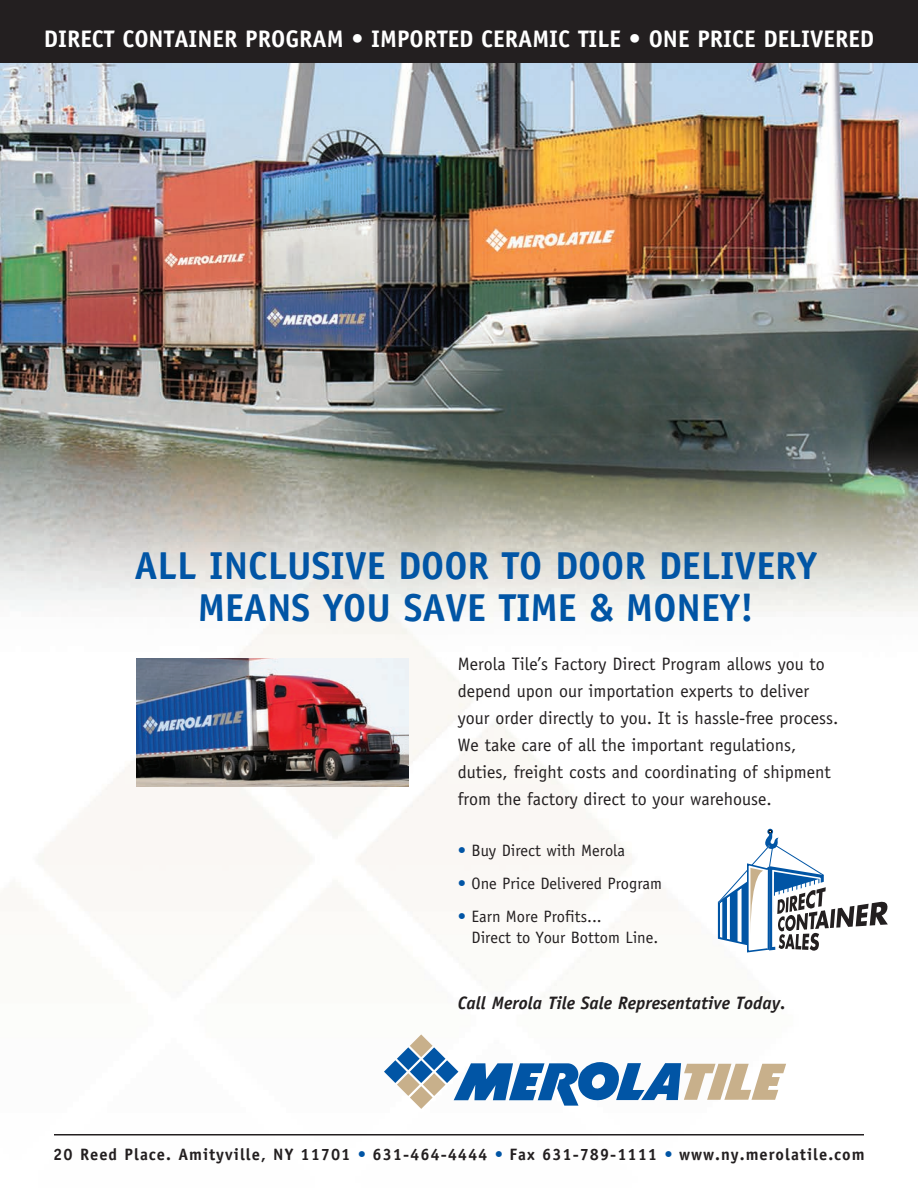
<style>
.page{position:relative;width:918px;height:1188px;background:#fff}
.page>*{position:absolute;margin:0;border:0;box-sizing:border-box;transform-origin:0 0}
.t1{font:700 39px/42px "Officina Sans";color:#0155a5;text-align:center}
.t2{font:700 24px "Officina Sans";color:#fff}
.t3{font:18px/27px "Officina Sans";color:#231f20}
.t4{font:italic 700 18px "Officina Sans";color:#231f20}
.t5{font:16.5px/21px "Officina Sans";color:#231f20}
.t6{font:700 16.5px "Officina Sans";letter-spacing:.06em;color:#231f20}
.s1{color:#0155a5}
</style>
<div class="page">
<img style="left:0;top:63px;width:918px;height:934px">
<div style="left:0;top:0;width:918px;height:63px;background:#231f20"></div>
<svg style="left:384px;top:1034px;width:402px;height:75px"></svg>
<svg style="left:718px;top:829px;width:170px;height:133px"></svg>
<hr style="left:54px;top:1134px;width:810px;height:2px;background:#231f20">
<img style="left:136px;top:659px;width:272px;height:128px">
<h2 class="t2" style="left:44px;top:24px;width:832px">DIRECT CONTAINER PROGRAM • IMPORTED CERAMIC TILE • ONE PRICE DELIVERED</h2>
<h1 class="t1" style="left:134px;top:545px;width:684px">ALL INCLUSIVE DOOR TO DOOR DELIVERY<br>MEANS YOU SAVE TIME &amp; MONEY!</h1>
<p class="t3" style="left:458px;top:651px;width:382px">Merola Tile’s Factory Direct Program allows you to depend upon our importation experts to deliver your order directly to you. It is hassle-free process.<br>We take care of all the important regulations, duties, freight costs and coordinating of shipment from the factory direct to your warehouse.</p>
<p class="t5" style="left:458px;top:840px;width:169px"><span class="s1">•</span> Buy Direct with Merola</p>
<p class="t5" style="left:458px;top:873px;width:206px"><span class="s1">•</span> One Price Delivered Program</p>
<p class="t5" style="left:472px;top:906px;width:188px;text-indent:-14px"><span class="s1">•</span> Earn More Profits...<br>Direct to Your Bottom Line.</p>
<p class="t4" style="left:458px;top:992px;width:330px">Call Merola Tile Sale Representative Today.</p>
<p class="t6" style="left:53px;top:1144px;width:813px">20 Reed Place. Amityville, NY 11701 <span class="s1">•</span> 631-464-4444 <span class="s1">•</span> Fax 631-789-1111 <span class="s1">•</span> www.ny.merolatile.com</p>
</div>
